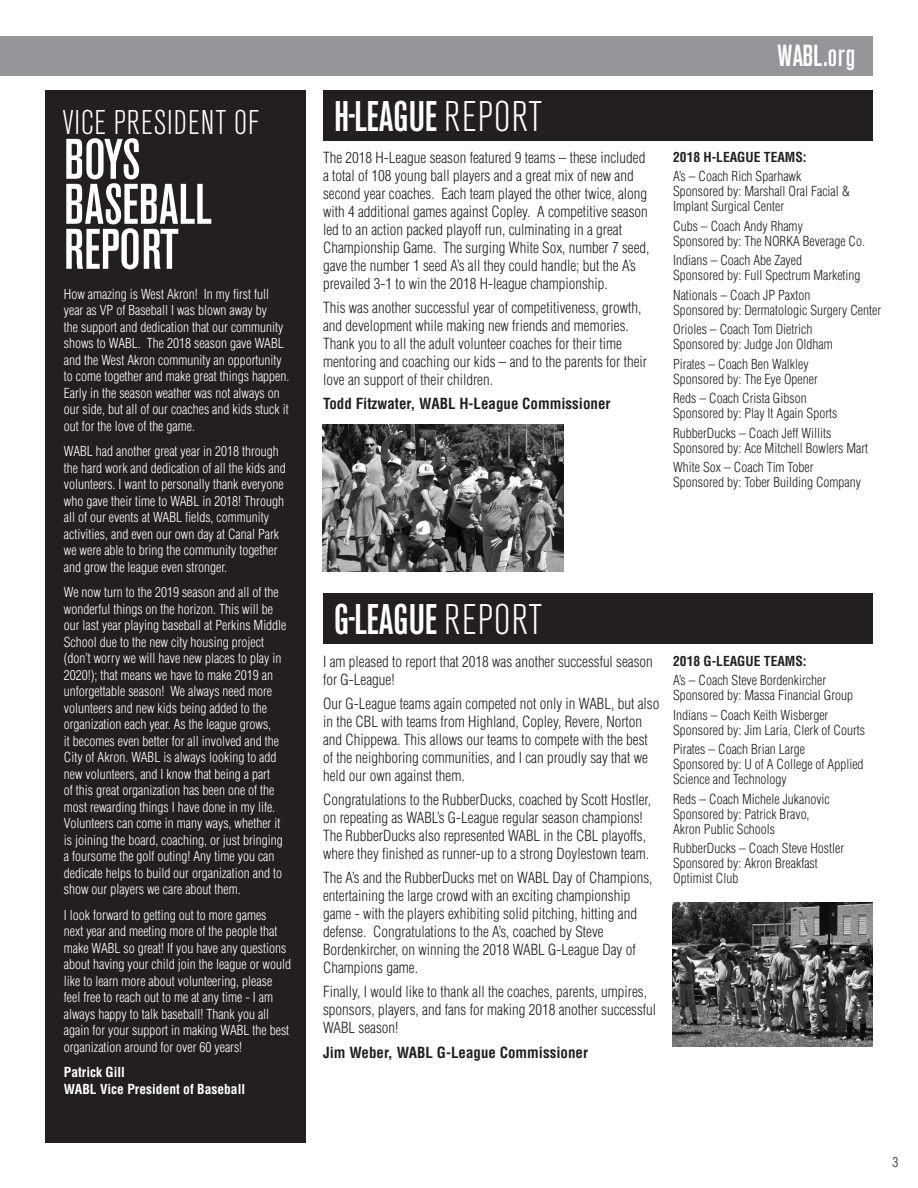
<style>
.page{position:relative;width:918px;height:1188px;background:#fff}
.page>*{position:absolute;margin:0;border:0;box-sizing:border-box;transform-origin:0 0}
.t1{font:60px/45px "C Akzidenz Bld";letter-spacing:-.02em;color:#fff}
.t2{font:45px "C Akzidenz Bld";letter-spacing:-.02em;color:#fff}
.t3{font:36px "C Akzidenz";letter-spacing:.03em;color:#fff}
.t4{font:31.95px "C Akzidenz Bld";letter-spacing:-.015em;color:#fff}
.t5{font:300 condensed 15px/18px "Helvetica";color:#231f20}
.t6{font:700 condensed 15px "Helvetica";color:#231f20}
.t7{font:300 condensed 13.5px/16.5px "Helvetica";color:#fff}
.t8{font:300 condensed 13.5px/15px "Helvetica";color:#231f20}
.t9{font:700 condensed 13.5px/16.5px "Helvetica";color:#fff}
.t10{font:700 condensed 13.5px "Helvetica";color:#231f20}
.s1{font-family:"C Akzidenz"}
</style>
<div class="page">
<div style="left:0;top:36px;width:873px;height:40px;background:#939598"></div>
<div style="left:323px;top:90px;width:550px;height:51px;background:#231f20"></div>
<div style="left:45px;top:90px;width:261px;height:1053px;background:#231f20"></div>
<div style="left:323px;top:593px;width:550px;height:51px;background:#231f20"></div>
<img style="left:322px;top:425px;width:241px;height:147px">
<img style="left:673px;top:902px;width:199px;height:145px">
<p class="t3" style="left:63px;top:98px;width:197px">VICE PRESIDENT OF</p>
<p class="t1" style="left:63px;top:141px;width:150px">BOYS<br>BASEBALL<br>REPORT</p>
<p class="t7" style="left:64px;top:285px;width:227px">How amazing is West Akron! In my first full year as VP of Baseball I was blown away by<br>the support and dedication that our community shows to WABL. The 2018 season gave WABL and the West Akron community an opportunity to come together and make great things happen.<br>Early in the season weather was not always on our side, but all of our coaches and kids stuck it out for the love of the game.</p>
<p class="t7" style="left:64px;top:443px;width:223px">WABL had another great year in 2018 through the hard work and dedication of all the kids and volunteers. I want to personally thank everyone who gave their time to WABL in 2018! Through all of our events at WABL fields, community activities, and even our own day at Canal Park we were able to bring the community together and grow the league even stronger.</p>
<p class="t7" style="left:64px;top:584px;width:224px">We now turn to the 2019 season and all of the wonderful things on the horizon. This will be our last year playing baseball at Perkins Middle School due to the new city housing project (don’t worry we will have new places to play in 2020!); that means we have to make 2019 an unforgettable season! We always need more volunteers and new kids being added to the organization each year. As the league grows,<br>it becomes even better for all involved and the City of Akron. WABL is always looking to add new volunteers, and I know that being a part<br>of this great organization has been one of the most rewarding things I have done in my life.<br>Volunteers can come in many ways, whether it is joining the board, coaching, or just bringing a foursome the golf outing! Any time you can dedicate helps to build our organization and to show our players we care about them.</p>
<p class="t7" style="left:64px;top:906px;width:229px">I look forward to getting out to more games<br>next year and meeting more of the people that make WABL so great! If you have any questions about having your child join the league or would like to learn more about volunteering, please feel free to reach out to me at any time - I am always happy to talk baseball! Thank you all again for your support in making WABL the best organization around for over 60 years!</p>
<p class="t9" style="left:64px;top:1064px;width:183px">Patrick Gill<br>WABL Vice President of Baseball</p>
<p class="t2" style="left:334px;top:86px;width:210px">H-LEAGUE <span class="s1">REPORT</span></p>
<p class="t5" style="left:323px;top:149px;width:328px">The 2018 H-League season featured 9 teams – these included a total of 108 young ball players and a great mix of new and second year coaches. Each team played the other twice, along with 4 additional games against Copley. A competitive season led to an action packed playoff run, culminating in a great Championship Game. The surging White Sox, number 7 seed, gave the number 1 seed A’s all they could handle; but the A’s prevailed 3-1 to win the 2018 H-league championship.</p>
<p class="t5" style="left:323px;top:299px;width:326px">This was another successful year of competitiveness, growth, and development while making new friends and memories.<br>Thank you to all the adult volunteer coaches for their time mentoring and coaching our kids – and to the parents for their love an support of their children.</p>
<p class="t6" style="left:323px;top:395px;width:289px">Todd Fitzwater, WABL H-League Commissioner</p>
<p class="t4" style="left:778px;top:34px;width:80px">WABL.org</p>
<p class="t10" style="left:673px;top:149px;width:135px">2018 H-LEAGUE TEAMS:</p>
<p class="t8" style="left:673px;top:169px;width:178px">A’s – Coach Rich Sparhawk<br>Sponsored by: Marshall Oral Facial &amp;<br>Implant Surgical Center</p>
<p class="t8" style="left:673px;top:218px;width:193px">Cubs – Coach Andy Rhamy<br>Sponsored by: The NORKA Beverage Co.</p>
<p class="t8" style="left:673px;top:253px;width:189px">Indians – Coach Abe Zayed<br>Sponsored by: Full Spectrum Marketing</p>
<p class="t8" style="left:673px;top:287px;width:209px">Nationals – Coach JP Paxton<br>Sponsored by: Dermatologic Surgery Center</p>
<p class="t8" style="left:673px;top:322px;width:161px">Orioles – Coach Tom Dietrich<br>Sponsored by: Judge Jon Oldham</p>
<p class="t8" style="left:673px;top:356px;width:146px">Pirates – Coach Ben Walkley<br>Sponsored by: The Eye Opener</p>
<p class="t8" style="left:673px;top:391px;width:166px">Reds – Coach Crista Gibson<br>Sponsored by: Play It Again Sports</p>
<p class="t8" style="left:673px;top:425px;width:196px">RubberDucks – Coach Jeff Willits<br>Sponsored by: Ace Mitchell Bowlers Mart</p>
<p class="t8" style="left:673px;top:460px;width:189px">White Sox – Coach Tim Tober<br>Sponsored by: Tober Building Company</p>
<p class="t2" style="left:334px;top:589px;width:210px">G-LEAGUE <span class="s1">REPORT</span></p>
<p class="t5" style="left:323px;top:652px;width:331px">I am pleased to report that 2018 was another successful season for G-League!</p>
<p class="t5" style="left:323px;top:694px;width:338px">Our G-League teams again competed not only in WABL, but also in the CBL with teams from Highland, Copley, Revere, Norton and Chippewa. This allows our teams to compete with the best of the neighboring communities, and I can proudly say that we held our own against them.</p>
<p class="t5" style="left:323px;top:790px;width:329px">Congratulations to the RubberDucks, coached by Scott Hostler, on repeating as WABL’s G-League regular season champions!<br>The RubberDucks also represented WABL in the CBL playoffs, where they finished as runner-up to a strong Doylestown team.</p>
<p class="t5" style="left:323px;top:868px;width:331px">The A’s and the RubberDucks met on WABL Day of Champions, entertaining the large crowd with an exciting championship game - with the players exhibiting solid pitching, hitting and defense. Congratulations to the A’s, coached by Steve Bordenkircher, on winning the 2018 WABL G-League Day of Champions game.</p>
<p class="t5" style="left:323px;top:982px;width:335px">Finally, I would like to thank all the coaches, parents, umpires, sponsors, players, and fans for making 2018 another successful<br>WABL season!</p>
<p class="t6" style="left:323px;top:1044px;width:267px">Jim Weber, WABL G-League Commissioner</p>
<p class="t10" style="left:673px;top:653px;width:135px">2018 G-LEAGUE TEAMS:</p>
<p class="t8" style="left:673px;top:673px;width:181px">A’s – Coach Steve Bordenkircher<br>Sponsored by: Massa Financial Group</p>
<p class="t8" style="left:673px;top:707px;width:193px">Indians – Coach Keith Wisberger<br>Sponsored by: Jim Laria, Clerk of Courts</p>
<p class="t8" style="left:673px;top:742px;width:192px">Pirates – Coach Brian Large<br>Sponsored by: U of A College of Applied<br>Science and Technology</p>
<p class="t8" style="left:673px;top:791px;width:158px">Reds – Coach Michele Jukanovic<br>Sponsored by: Patrick Bravo,<br>Akron Public Schools</p>
<p class="t8" style="left:673px;top:841px;width:172px">RubberDucks – Coach Steve Hostler<br>Sponsored by: Akron Breakfast<br>Optimist Club</p>
<p class="t8" style="left:893px;top:1155px;width:7px">3</p>
</div>
